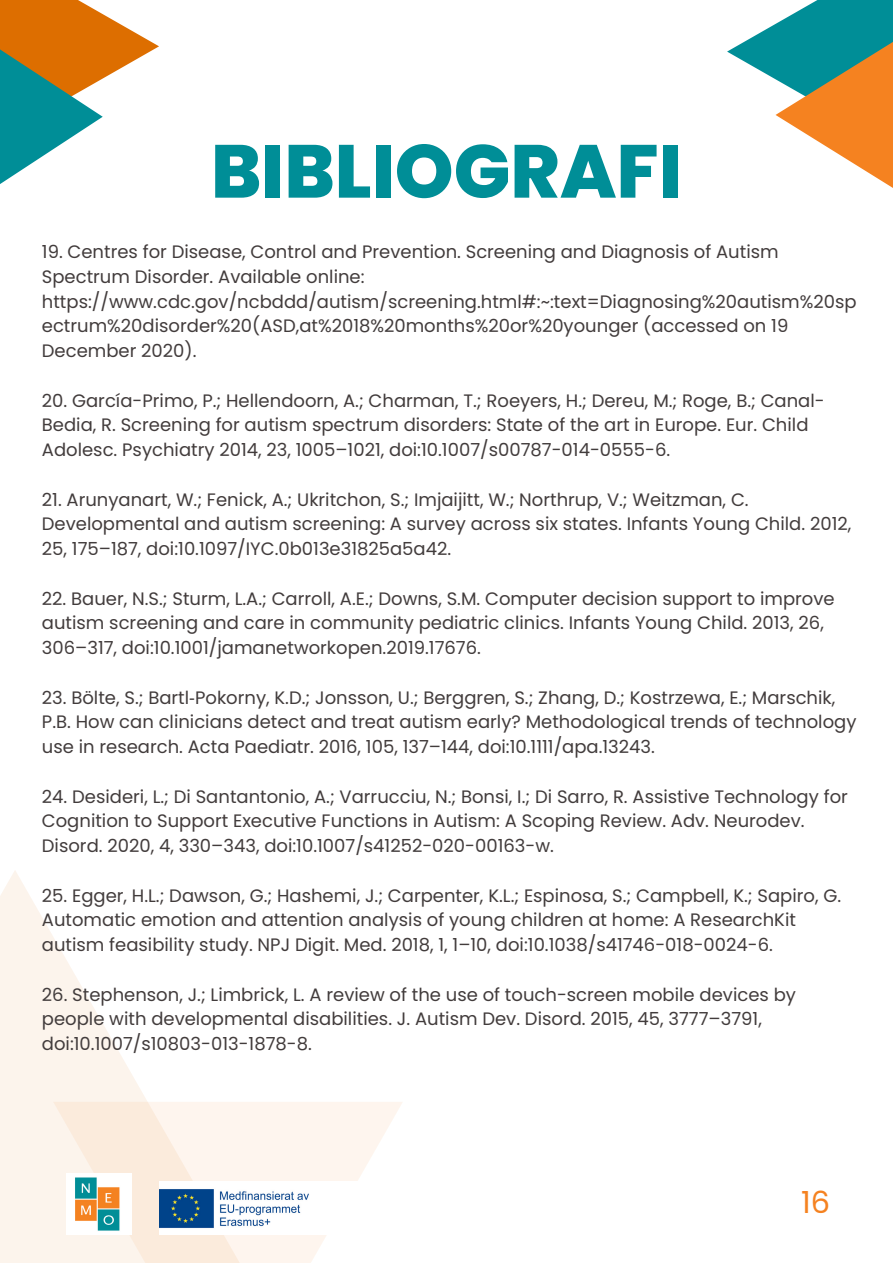
<style>
.page{position:relative;width:893px;height:1264px;background:#fff}
.page>*{position:absolute;margin:0;border:0;box-sizing:border-box;transform-origin:0 0}
.t1{font:800 75px "Poppins";color:#008e97}
.t2{font:30.45px "Poppins";color:#f58220}
.t3{font:18px/24.8px "Poppins";color:#423c3c}
.s1{font-family:"Noto Sans"}
</style>
<div class="page">
<div style="left:0;top:869px;width:280px;height:393px;background:linear-gradient(to right,#fcf5ee,#fff)"></div>
<div style="left:53px;top:1101px;width:350px;height:161px;background:linear-gradient(to right,#fbecde,#fffaf7)"></div>
<svg style="left:727px;top:24px;width:48px;height:55px"></svg>
<svg style="left:775px;top:0;width:117px;height:188px"></svg>
<svg style="left:103px;top:14px;width:56px;height:65px"></svg>
<svg style="left:0;top:0;width:103px;height:184px"></svg>
<img style="left:66px;top:1173px;width:65px;height:61px">
<img style="left:159px;top:1181px;width:236px;height:53px">
<h1 class="t1" style="left:211px;top:119px;width:472px">BIBLIOGRAFI</h1>
<p class="t3" style="left:42px;top:239px;width:816px">19. Centres for Disease, Control and Prevention. Screening and Diagnosis of Autism Spectrum Disorder. Available online: https://www.cdc.gov/ncbddd/autism/screening.html#:~:text=Diagnosing%20autism%20sp ectrum%20disorder%20(ASD,at%2018%20months%20or%20younger (accessed on 19<br>December 2020).</p>
<p class="t3" style="left:42px;top:388px;width:784px">20. García-Primo, P.; Hellendoorn, A.; Charman, T.; Roeyers, H.; Dereu, M.; Roge, B.; Canal-<br>Bedia, R. Screening for autism spectrum disorders: State of the art in Europe. Eur. Child<br>Adolesc. Psychiatry 2014, 23, 1005–1021, doi:10.1007/s00787-014-0555-6.</p>
<p class="t3" style="left:42px;top:487px;width:810px">21. Arunyanart, W.; Fenick, A.; Ukritchon, S.; Imjaijitt, W.; Northrup, V.; Weitzman, C.<br>Developmental and autism screening: A survey across six states. Infants Young Child. 2012,<br>25, 175–187, doi:10.1097/IYC.0b013e31825a5a42.</p>
<p class="t3" style="left:42px;top:586px;width:794px">22. Bauer, N.S.; Sturm, L.A.; Carroll, A.E.; Downs, S.M. Computer decision support to improve autism screening and care in community pediatric clinics. Infants Young Child. 2013, 26,<br>306–317, doi:10.1001/jamanetworkopen.2019.17676.</p>
<p class="t3" style="left:42px;top:685px;width:816px">23. Bölte, S.; Bartl<span class="s1">‐</span>Pokorny, K.D.; Jonsson, U.; Berggren, S.; Zhang, D.; Kostrzewa, E.; Marschik,<br>P.B. How can clinicians detect and treat autism early? Methodological trends of technology use in research. Acta Paediatr. 2016, 105, 137–144, doi:10.1111/apa.13243.</p>
<p class="t3" style="left:42px;top:784px;width:807px">24. Desideri, L.; Di Santantonio, A.; Varrucciu, N.; Bonsi, I.; Di Sarro, R. Assistive Technology for<br>Cognition to Support Executive Functions in Autism: A Scoping Review. Adv. Neurodev.<br>Disord. 2020, 4, 330–343, doi:10.1007/s41252-020-00163-w.</p>
<p class="t3" style="left:42px;top:882px;width:800px">25. Egger, H.L.; Dawson, G.; Hashemi, J.; Carpenter, K.L.; Espinosa, S.; Campbell, K.; Sapiro, G.<br>Automatic emotion and attention analysis of young children at home: A ResearchKit autism feasibility study. NPJ Digit. Med. 2018, 1, 1–10, doi:10.1038/s41746-018-0024-6.</p>
<p class="t3" style="left:42px;top:981px;width:755px">26. Stephenson, J.; Limbrick, L. A review of the use of touch-screen mobile devices by people with developmental disabilities. J. Autism Dev. Disord. 2015, 45, 3777–3791, doi:10.1007/s10803-013-1878-8.</p>
<h2 class="t2" style="left:801px;top:1181px;width:31px">16</h2>
</div>
